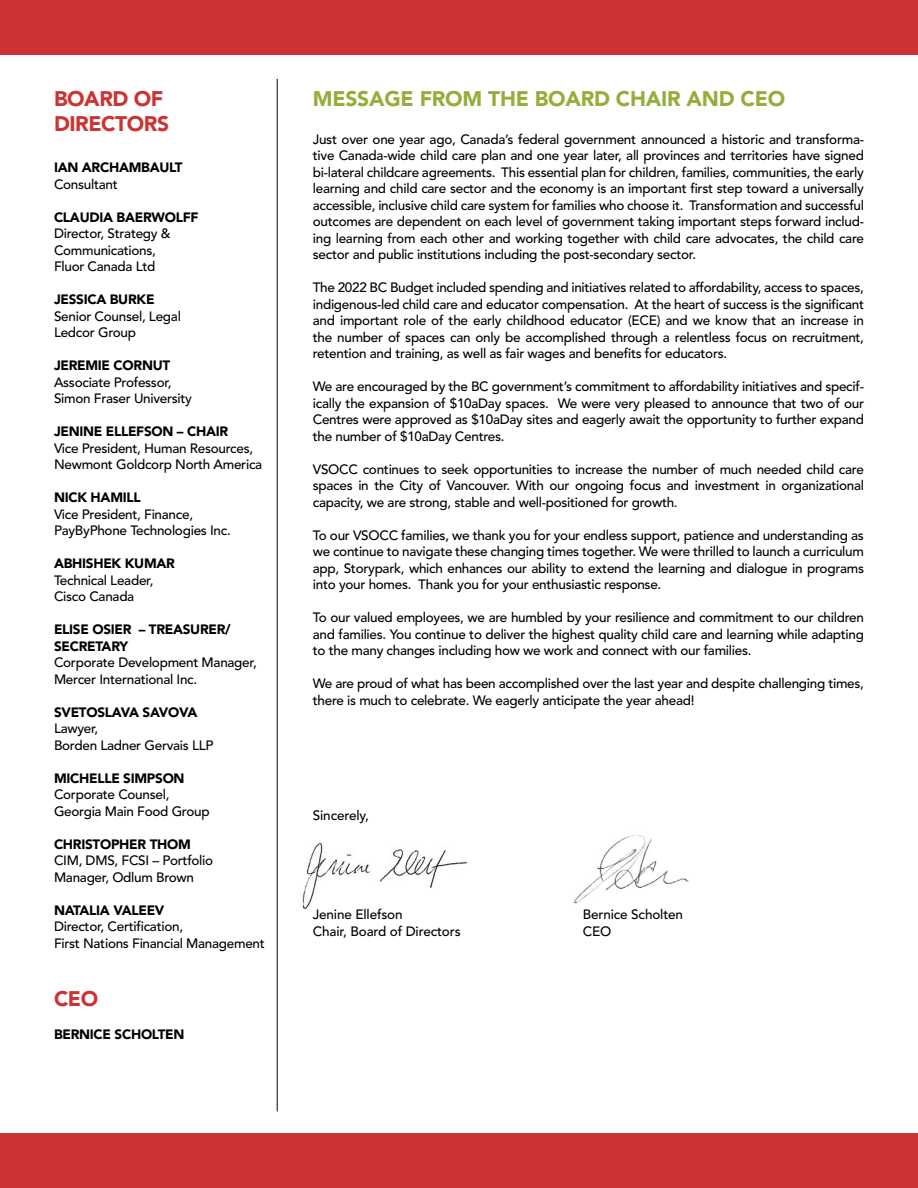
<style>
.page{position:relative;width:918px;height:1188px;background:#fff}
.page>*{position:absolute;margin:0;border:0;box-sizing:border-box;transform-origin:0 0}
.t1{font:900 21px "Avenir";letter-spacing:-.01em;color:#95ae3b}
.t2{font:900 21px/25.2px "Avenir";letter-spacing:-.02em;color:#c33}
.t3{font:500 13.5px/16.5px "Avenir";letter-spacing:-.02em;color:#000}
.t4{font:900 13.5px/16.5px "Avenir";letter-spacing:-.02em;color:#000}
</style>
<div class="page">
<img style="left:302px;top:842px;width:166px;height:67px">
<hr style="left:277px;top:79px;width:1px;height:1032px;background:#000">
<img style="left:574px;top:835px;width:115px;height:69px">
<hr style="left:917px;top:339px;width:1px;height:363px;background:#c6cf94">
<div style="left:0;top:0;width:918px;height:55px;background:#c33"></div>
<div style="left:0;top:1133px;width:918px;height:55px;background:#c33"></div>
<h1 class="t2" style="left:54px;top:85px;width:117px">BOARD OF<br>DIRECTORS</h1>
<p class="t4" style="left:54px;top:159px;width:130px">IAN ARCHAMBAULT</p>
<p class="t3" style="left:54px;top:176px;width:65px">Consultant</p>
<p class="t4" style="left:54px;top:209px;width:146px">CLAUDIA BAERWOLFF</p>
<p class="t3" style="left:54px;top:226px;width:118px">Director, Strategy &amp;<br>Communications,<br>Fluor Canada Ltd</p>
<p class="t4" style="left:54px;top:291px;width:102px">JESSICA BURKE</p>
<p class="t3" style="left:54px;top:308px;width:128px">Senior Counsel, Legal<br>Ledcor Group</p>
<p class="t4" style="left:54px;top:357px;width:118px">JEREMIE CORNUT</p>
<p class="t3" style="left:54px;top:374px;width:140px">Associate Professor,<br>Simon Fraser University</p>
<p class="t4" style="left:54px;top:423px;width:176px">JENINE ELLEFSON – CHAIR</p>
<p class="t3" style="left:54px;top:440px;width:210px">Vice President, Human Resources,<br>Newmont Goldcorp North America</p>
<p class="t4" style="left:54px;top:489px;width:88px">NICK HAMILL</p>
<p class="t3" style="left:54px;top:506px;width:178px">Vice President, Finance,<br>PayByPhone Technologies Inc.</p>
<p class="t4" style="left:54px;top:555px;width:122px">ABHISHEK KUMAR</p>
<p class="t3" style="left:54px;top:572px;width:101px">Technical Leader,<br>Cisco Canada</p>
<p class="t4" style="left:54px;top:621px;width:178px">ELISE OSIER – TREASURER/<br>SECRETARY</p>
<p class="t3" style="left:54px;top:655px;width:204px">Corporate Development Manager,<br>Mercer International Inc.</p>
<p class="t4" style="left:54px;top:704px;width:145px">SVETOSLAVA SAVOVA</p>
<p class="t3" style="left:54px;top:721px;width:161px">Lawyer,<br>Borden Ladner Gervais LLP</p>
<p class="t4" style="left:54px;top:770px;width:132px">MICHELLE SIMPSON</p>
<p class="t3" style="left:54px;top:787px;width:157px">Corporate Counsel,<br>Georgia Main Food Group</p>
<p class="t4" style="left:54px;top:836px;width:138px">CHRISTOPHER THOM</p>
<p class="t3" style="left:54px;top:853px;width:161px">CIM, DMS, FCSI – Portfolio<br>Manager, Odlum Brown</p>
<p class="t4" style="left:54px;top:902px;width:112px">NATALIA VALEEV</p>
<p class="t3" style="left:54px;top:919px;width:212px">Director, Certification,<br>First Nations Financial Management</p>
<h1 class="t2" style="left:54px;top:986px;width:46px">CEO</h1>
<p class="t4" style="left:54px;top:1026px;width:132px">BERNICE SCHOLTEN</p>
<h1 class="t1" style="left:313px;top:86px;width:474px">MESSAGE FROM THE BOARD CHAIR AND CEO</h1>
<p class="t3" style="left:313px;top:131px;width:553px;text-align:justify">Just over one year ago, Canada’s federal government announced a historic and transforma&shy;tive Canada-wide child care plan and one year later, all provinces and territories have signed bi-lateral childcare agreements. This essential plan for children, families, communities, the early learning and child care sector and the economy is an important first step toward a universally accessible, inclusive child care system for families who choose it. Transformation and successful outcomes are dependent on each level of government taking important steps forward includ&shy;ing learning from each other and working together with child care advocates, the child care sector and public institutions including the post-secondary sector.</p>
<p class="t3" style="left:313px;top:280px;width:553px;text-align:justify">The 2022 BC Budget included spending and initiatives related to affordability, access to spaces, indigenous-led child care and educator compensation. At the heart of success is the significant and important role of the early childhood educator (ECE) and we know that an increase in the number of spaces can only be accomplished through a relentless focus on recruitment, retention and training, as well as fair wages and benefits for educators.</p>
<p class="t3" style="left:313px;top:379px;width:553px;text-align:justify">We are encouraged by the BC government’s commitment to affordability initiatives and specif&shy;ically the expansion of $10aDay spaces. We were very pleased to announce that two of our Centres were approved as $10aDay sites and eagerly await the opportunity to further expand the number of $10aDay Centres.</p>
<p class="t3" style="left:313px;top:461px;width:553px;text-align:justify">VSOCC continues to seek opportunities to increase the number of much needed child care spaces in the City of Vancouver. With our ongoing focus and investment in organizational capacity, we are strong, stable and well-positioned for growth.</p>
<p class="t3" style="left:313px;top:527px;width:553px;text-align:justify">To our VSOCC families, we thank you for your endless support, patience and understanding as we continue to navigate these changing times together. We were thrilled to launch a curriculum app, Storypark, which enhances our ability to extend the learning and dialogue in programs into your homes. Thank you for your enthusiastic response.</p>
<p class="t3" style="left:313px;top:609px;width:553px;text-align:justify">To our valued employees, we are humbled by your resilience and commitment to our children and families. You continue to deliver the highest quality child care and learning while adapting to the many changes including how we work and connect with our families.</p>
<p class="t3" style="left:313px;top:675px;width:553px">We are proud of what has been accomplished over the last year and despite challenging times, there is much to celebrate. We eagerly anticipate the year ahead!</p>
<p class="t3" style="left:313px;top:807px;width:58px">Sincerely,</p>
<p class="t3" style="left:313px;top:906px;width:91px">Jenine Ellefson</p>
<p class="t3" style="left:583px;top:906px;width:102px">Bernice Scholten</p>
<p class="t3" style="left:313px;top:923px;width:149px">Chair, Board of Directors</p>
<p class="t3" style="left:583px;top:923px;width:30px">CEO</p>
</div>
